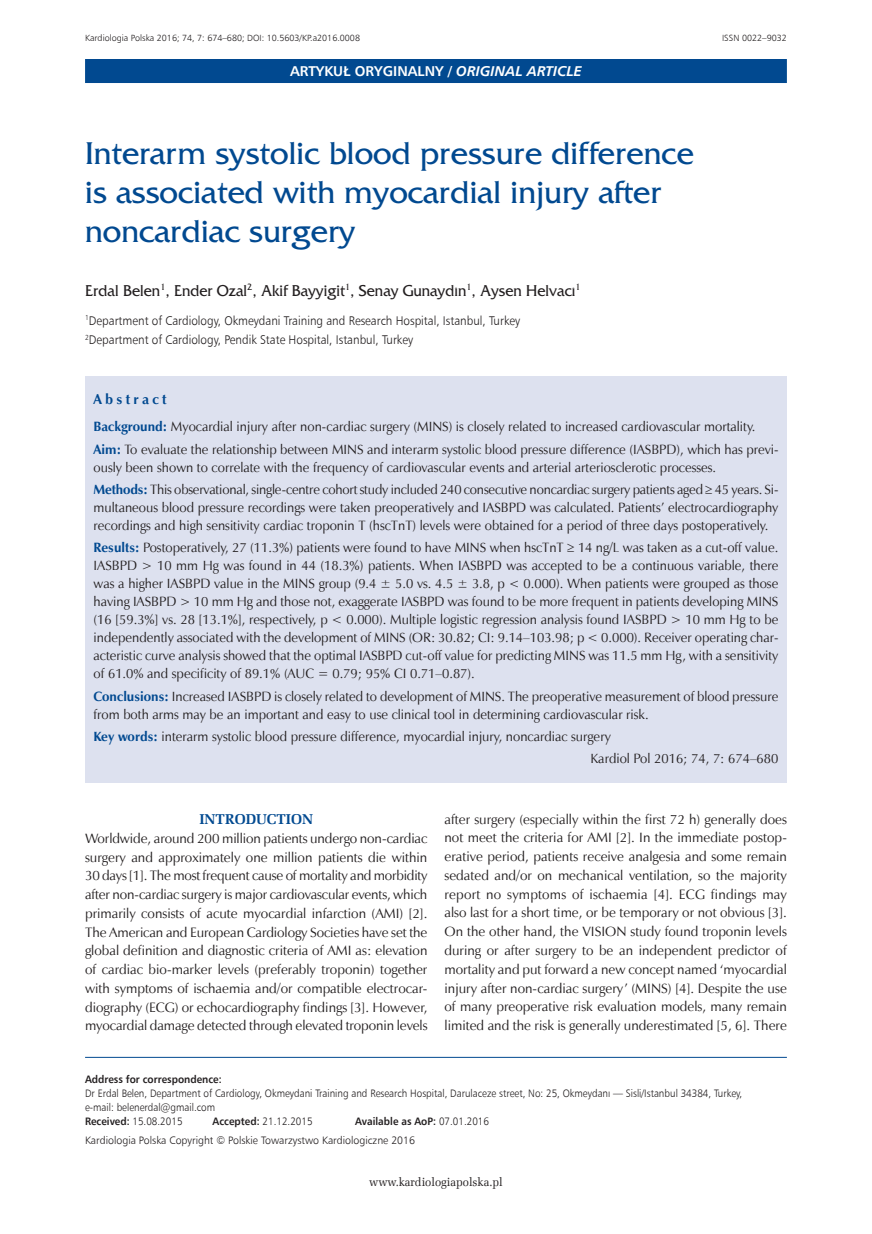
<style>
.page{position:relative;width:872px;height:1234px;background:#fff}
.page>*{position:absolute;margin:0;border:0;box-sizing:border-box;transform-origin:0 0}
._01_Tytul_pierwszy{font:33px/39px "France";color:#014990}
._03_Autor{font:16.5px "France";color:#231f20;scale:.94 1}
.t1{font:700 14.25px "Humnst 777 EU";color:#fff}
._06_Srodtytul_1{font:700 14.25px "Zapf Ellipt EU";color:#014990}
._13_Streszczenie_sro{font:700 14.25px "Zapf Humnst EU";letter-spacing:.23em;color:#014990}
._09_Tekst_pierwszy_A{font:13.65px/18.8px "Zapf Humnst EU";letter-spacing:-.005em;color:#231f20;text-align:justify}
._11_Streszczenie_ang{font:13.5px/18px "Zapf Humnst EU";color:#231f20}
._11_Streszczenie_slo{font:13.5px "Zapf Humnst EU";color:#231f20}
._14_Streszczenie_Kar{font:13.5px "Zapf Humnst EU";color:#231f20}
._04_Praca{font:12.6px "Humnst 777 Lt EU";color:#231f20;scale:.93 1}
.t2{font:12px "Zapf Ellipt EU";color:#231f20;scale:.95 1}
._05_Adres_do_korespo{font:10.8px/14.2px "Humnst 777 Lt EU";color:#231f20;scale:.92 1}
._05_Adres_do_korespo-2{font:10.8px "Humnst 777 Lt EU";color:#231f20}
._05_Adres_do_korespo-3{font:700 10.8px "Humnst 777 EU";color:#231f20;scale:.92 1}
._30_Pagina_nad_paski{font:9px "Humnst 777 Lt EU";color:#231f20}
.s1{font-style:italic}
.s2{font-weight:700;color:#014990}
.s3{font-family:"Humnst 777 EU";font-weight:700}
.s4{font-family:"Humnst 777 Lt EU";font-weight:400}
</style>
<div class="page">
<div style="left:85px;top:59px;width:702px;height:24px;background:#014990"></div>
<div style="left:85px;top:376px;width:702px;height:406px;background:#dde1ef"></div>
<hr style="left:85px;top:1056px;width:702px;height:1px;background:#014990">
<p class="_30_Pagina_nad_paski" style="left:85px;top:33px;width:276px">Kardiologia Polska 2016; 74, 7: 674–680; DOI: 10.5603/KP.a2016.0008</p>
<p class="_30_Pagina_nad_paski" style="left:722px;top:33px;width:66px">ISSN 0022–9032</p>
<p class="t1" style="left:290px;top:62px;width:293px">ARTYKUŁ ORYGINALNY / <span class="s1">ORIGINAL ARTICLE</span></p>
<p class="_01_Tytul_pierwszy" style="left:85px;top:134px;width:610px">Interarm systolic blood pressure difference is associated with myocardial injury after noncardiac surgery</p>
<p class="_03_Autor" style="left:85px;top:281px;width:528px">Erdal Belen<sup>1</sup>, Ender Ozal<sup>2</sup>, Akif Bayyigit<sup>1</sup>, Senay Gunaydin<sup>1</sup>, Aysen Helvaci<sup>1</sup></p>
<p class="_04_Praca" style="left:85px;top:312px;width:469px"><sup>1</sup>Department of Cardiology, Okmeydani Training and Research Hospital, Istanbul, Turkey</p>
<p class="_04_Praca" style="left:85px;top:331px;width:354px"><sup>2</sup>Department of Cardiology, Pendik State Hospital, Istanbul, Turkey</p>
<p class="_13_Streszczenie_sro" style="left:94px;top:390px;width:75px">Abstract</p>
<p class="_11_Streszczenie_ang" style="left:94px;top:417px;width:663px"><span class="s2">Background:</span> Myocardial injury after non-cardiac surgery (MINS) is closely related to increased cardiovascular mortality.</p>
<p class="_11_Streszczenie_ang" style="left:94px;top:440px;width:686px"><span class="s2">Aim:</span> To evaluate the relationship between MINS and interarm systolic blood pressure difference (IASBPD), which has previ&shy;ously been shown to correlate with the frequency of cardiovascular events and arterial arteriosclerotic processes.</p>
<p class="_11_Streszczenie_ang" style="left:94px;top:480px;width:686px;text-align:justify"><span class="s2">Methods:</span> This observational, single-centre cohort study included 240 consecutive noncardiac surgery patients aged ≥ 45 years. Si&shy;multaneous blood pressure recordings were taken preoperatively and IASBPD was calculated. Patients’ electrocardiography recordings and high sensitivity cardiac troponin T (hscTnT) levels were obtained for a period of three days postoperatively.</p>
<p class="_11_Streszczenie_ang" style="left:94px;top:538px;width:686px;text-align:justify"><span class="s2">Results:</span> Postoperatively, 27 (11.3%) patients were found to have MINS when hscTnT ≥ 14 ng/L was taken as a cut-off value.<br>IASBPD &gt; 10 mm Hg was found in 44 (18.3%) patients. When IASBPD was accepted to be a continuous variable, there was a higher IASBPD value in the MINS group (9.4 ± 5.0 vs. 4.5 ± 3.8, p &lt; 0.000). When patients were grouped as those having IASBPD &gt; 10 mm Hg and those not, exaggerate IASBPD was found to be more frequent in patients developing MINS (16 [59.3%] vs. 28 [13.1%], respectively, p &lt; 0.000). Multiple logistic regression analysis found IASBPD &gt; 10 mm Hg to be independently associated with the development of MINS (OR: 30.82; CI: 9.14–103.98; p &lt; 0.000). Receiver operating char&shy;acteristic curve analysis showed that the optimal IASBPD cut-off value for predicting MINS was 11.5 mm Hg, with a sensitivity of 61.0% and specificity of 89.1% (AUC = 0.79; 95% CI 0.71–0.87).</p>
<p class="_11_Streszczenie_ang" style="left:94px;top:687px;width:686px"><span class="s2">Conclusions:</span> Increased IASBPD is closely related to development of MINS. The preoperative measurement of blood pressure from both arms may be an important and easy to use clinical tool in determining cardiovascular risk.</p>
<p class="_11_Streszczenie_slo" style="left:94px;top:727px;width:519px"><span class="s2">Key words:</span> interarm systolic blood pressure difference, myocardial injury, noncardiac surgery</p>
<p class="_14_Streszczenie_Kar" style="left:590px;top:750px;width:189px">Kardiol Pol 2016; 74, 7: 674–680</p>
<p class="_06_Srodtytul_1" style="left:199px;top:810px;width:115px">INTRODUCTION</p>
<p class="_09_Tekst_pierwszy_A" style="left:85px;top:828px;width:344px">Worldwide, around 200 million patients undergo non-cardiac surgery and approximately one million patients die within 30 days [1]. The most frequent cause of mortality and morbidity after non-cardiac surgery is major cardiovascular events, which primarily consists of acute myocardial infarction (AMI) [2].<br>The American and European Cardiology Societies have set the global definition and diagnostic criteria of AMI as: elevation of cardiac bio-marker levels (preferably troponin) together with symptoms of ischaemia and/or compatible electrocar&shy;diography (ECG) or echocardiography findings [3]. However, myocardial damage detected through elevated troponin levels</p>
<p class="_09_Tekst_pierwszy_A" style="left:444px;top:809px;width:344px">after surgery (especially within the first 72 h) generally does not meet the criteria for AMI [2]. In the immediate postop&shy;erative period, patients receive analgesia and some remain sedated and/or on mechanical ventilation, so the majority report no symptoms of ischaemia [4]. ECG findings may also last for a short time, or be temporary or not obvious [3].<br>On the other hand, the VISION study found troponin levels during or after surgery to be an independent predictor of mortality and put forward a new concept named ‘myocardial injury after non-cardiac surgery’ (MINS) [4]. Despite the use of many preoperative risk evaluation models, many remain limited and the risk is generally underestimated [5, 6]. There</p>
<p class="_05_Adres_do_korespo" style="left:85px;top:1071px;width:716px"><span class="s3">Address for correspondence:<br></span>Dr Erdal Belen, Department of Cardiology, Okmeydani Training and Research Hospital, Darulaceze street, No: 25, Okmeydanı — Sisli/Istanbul 34384, Turkey, e-mail: belenerdal@gmail.com<br><span class="s3">Received:</span> 15.08.2015</p>
<p class="_05_Adres_do_korespo" style="left:213px;top:1113px;width:110px"><span class="s3">Accepted:</span> 21.12.2015</p>
<p class="_05_Adres_do_korespo-3" style="left:355px;top:1114px;width:147px">Available as AoP: <span class="s4">07.01.2016</span></p>
<p class="_05_Adres_do_korespo-2" style="left:85px;top:1133px;width:331px">Kardiologia Polska Copyright © Polskie Towarzystwo Kardiologiczne 2016</p>
<p class="t2" style="left:369px;top:1174px;width:142px">www.kardiologiapolska.pl</p>
</div>
